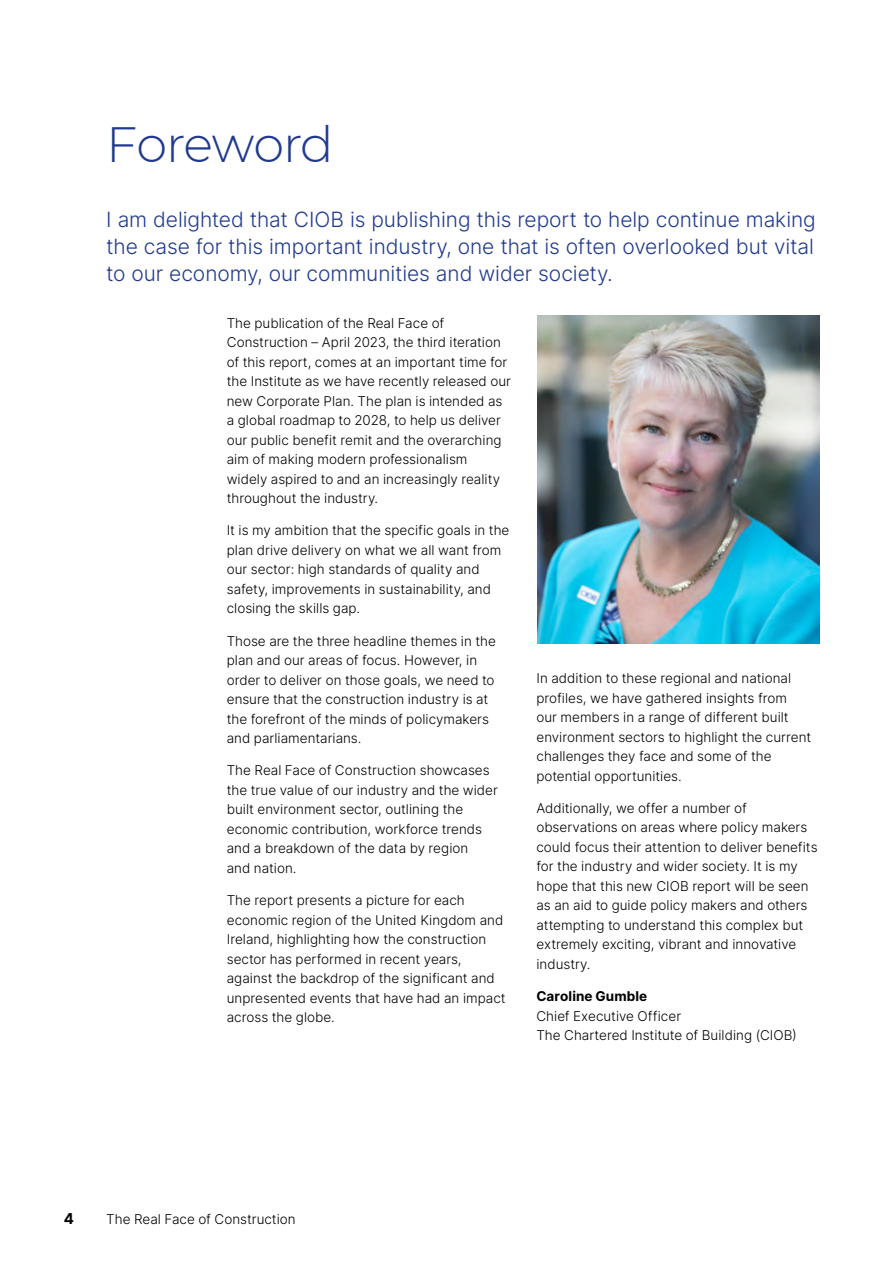
<style>
.page{position:relative;width:893px;height:1263px;background:#fff}
.page>*{position:absolute;margin:0;border:0;box-sizing:border-box;transform-origin:0 0}
.t1{font:300 49.5px "Montserrat";letter-spacing:-.025em;color:#213a8f}
.t2{font:300 21px/27px "Inter";letter-spacing:-.005em;color:#213a8f;text-align:justify}
.t3{font:700 15px "Inter";color:#000}
.t4{font:300 13.5px/19.5px "Inter";color:#000}
.t5{font:700 13.5px "Inter";letter-spacing:.005em;color:#000}
</style>
<div class="page">
<hr style="left:892px;top:0;width:1px;height:1263px;background:#e7ecf0">
<img style="left:537px;top:315px;width:283px;height:329px">
<h1 class="t1" style="left:106px;top:111px;width:229px">Foreword</h1>
<h2 class="t2" style="left:106px;top:205px;width:711px">I am delighted that CIOB is publishing this report to help continue making the case for this important industry, one that is often overlooked but vital to our economy, our communities and wider society.</h2>
<p class="t4" style="left:227px;top:313px;width:286px">The publication of the Real Face of Construction – April 2023, the third iteration of this report, comes at an important time for the Institute as we have recently released our new Corporate Plan. The plan is intended as a global roadmap to 2028, to help us deliver our public benefit remit and the overarching aim of making modern professionalism widely aspired to and an increasingly reality throughout the industry.</p>
<p class="t4" style="left:227px;top:520px;width:284px">It is my ambition that the specific goals in the plan drive delivery on what we all want from our sector: high standards of quality and safety, improvements in sustainability, and closing the skills gap.</p>
<p class="t4" style="left:227px;top:631px;width:271px">Those are the three headline themes in the plan and our areas of focus. However, in order to deliver on those goals, we need to ensure that the construction industry is at the forefront of the minds of policymakers and parliamentarians.</p>
<p class="t4" style="left:227px;top:760px;width:273px">The Real Face of Construction showcases the true value of our industry and the wider built environment sector, outlining the economic contribution, workforce trends and a breakdown of the data by region<br>and nation.</p>
<p class="t4" style="left:227px;top:890px;width:280px">The report presents a picture for each economic region of the United Kingdom and Ireland, highlighting how the construction sector has performed in recent years, against the backdrop of the significant and unpresented events that have had an impact across the globe.</p>
<p class="t4" style="left:536px;top:668px;width:276px">In addition to these regional and national profiles, we have gathered insights from<br>our members in a range of different built environment sectors to highlight the current challenges they face and some of the potential opportunities.</p>
<p class="t4" style="left:536px;top:798px;width:283px">Additionally, we offer a number of observations on areas where policy makers could focus their attention to deliver benefits for the industry and wider society. It is my hope that this new CIOB report will be seen as an aid to guide policy makers and others attempting to understand this complex but extremely exciting, vibrant and innovative industry.</p>
<p class="t5" style="left:536px;top:986px;width:112px">Caroline Gumble</p>
<p class="t4" style="left:536px;top:1005px;width:262px">Chief Executive Officer<br>The Chartered Institute of Building (CIOB)</p>
<p class="t3" style="left:64px;top:1208px;width:12px">4</p>
<p class="t4" style="left:106px;top:1209px;width:191px">The Real Face of Construction</p>
</div>
